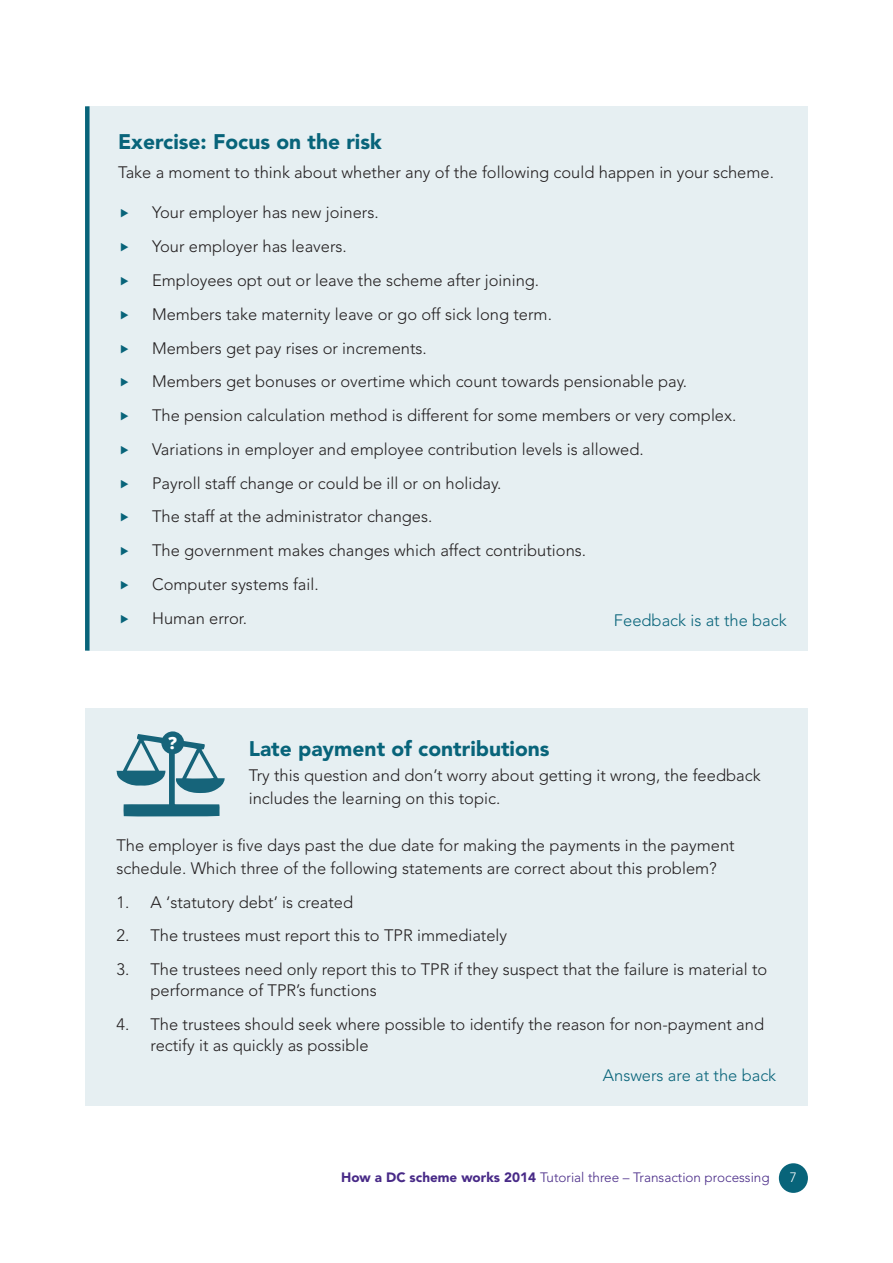
<style>
.page{position:relative;width:893px;height:1263px;background:#fff}
.page>*{position:absolute;margin:0;border:0;box-sizing:border-box;transform-origin:0 0}
.Heading_3{font:900 21px "Avenir LT Std";color:#08647a}
.t1{font:800 16.95px "Open Sans";color:#fff}
.body_text{font:300 16.5px/22.5px "Avenir LT Std";color:#231f20}
.body_text-2{font:300 16.5px "Avenir LT Std";color:#08647a}
.t2{font:300 13.5px "Avenir LT Std";color:#482a87}
.t3{font:300 13.5px "Avenir LT Std";color:#fff}
.s1{font-weight:900}
</style>
<div class="page">
<div style="left:779px;top:1163px;width:29px;height:30px;background:#08647a;border-radius:50%"></div>
<div style="left:87px;top:106px;width:721px;height:545px;background:#e6eff2"></div>
<div style="left:85px;top:106px;width:5px;height:545px;background:#08647a"></div>
<div style="left:85px;top:708px;width:723px;height:398px;background:#e6eff2"></div>
<svg style="left:116px;top:731px;width:109px;height:85px"></svg>
<h4 class="Heading_3" style="left:118px;top:129px;width:265px">Exercise: Focus on the risk</h4>
<p class="body_text" style="left:118px;top:161px;width:657px">Take a moment to think about whether any of the following could happen in your scheme.</p>
<p class="body_text" style="left:152px;top:202px;width:228px">Your employer has new joiners.</p>
<p class="body_text" style="left:152px;top:235px;width:196px">Your employer has leavers.</p>
<p class="body_text" style="left:152px;top:269px;width:389px">Employees opt out or leave the scheme after joining.</p>
<p class="body_text" style="left:152px;top:303px;width:401px">Members take maternity leave or go off sick long term.</p>
<p class="body_text" style="left:152px;top:337px;width:276px">Members get pay rises or increments.</p>
<p class="body_text" style="left:152px;top:370px;width:537px">Members get bonuses or overtime which count towards pensionable pay.</p>
<p class="body_text" style="left:152px;top:404px;width:586px">The pension calculation method is different for some members or very complex.</p>
<p class="body_text" style="left:152px;top:438px;width:493px">Variations in employer and employee contribution levels is allowed.</p>
<p class="body_text" style="left:152px;top:472px;width:351px">Payroll staff change or could be ill or on holiday.</p>
<p class="body_text" style="left:152px;top:505px;width:282px">The staff at the administrator changes.</p>
<p class="body_text" style="left:152px;top:539px;width:436px">The government makes changes which affect contributions.</p>
<p class="body_text" style="left:152px;top:573px;width:168px">Computer systems fail.</p>
<p class="body_text" style="left:152px;top:607px;width:97px">Human error.</p>
<p class="body_text-2" style="left:614px;top:610px;width:174px">Feedback is at the back</p>
<p class="t1" style="left:168px;top:730px;width:10px">?</p>
<h4 class="Heading_3" style="left:249px;top:736px;width:302px">Late payment of contributions</h4>
<p class="body_text" style="left:249px;top:764px;width:513px">Try this question and don’t worry about getting it wrong, the feedback includes the learning on this topic.</p>
<p class="body_text" style="left:116px;top:834px;width:620px">The employer is five days past the due date for making the payments in the payment schedule. Which three of the following statements are correct about this problem?</p>
<p class="body_text" style="left:116px;top:891px;width:238px">1. A ‘statutory debt’ is created</p>
<p class="body_text" style="left:116px;top:924px;width:392px">2. The trustees must report this to TPR immediately</p>
<p class="body_text" style="left:150px;top:959px;width:618px;line-height:21px;text-indent:-34px">3. The trustees need only report this to TPR if they suspect that the failure is material to performance of TPR’s functions</p>
<p class="body_text" style="left:150px;top:1014px;width:615px;line-height:21px;text-indent:-34px">4. The trustees should seek where possible to identify the reason for non-payment and rectify it as quickly as possible</p>
<p class="body_text-2" style="left:603px;top:1065px;width:175px">Answers are at the back</p>
<p class="t2" style="left:341px;top:1169px;width:430px"><span class="s1">How a DC scheme works 2014</span> Tutorial three – Transaction processing</p>
<p class="t3" style="left:790px;top:1170px;width:9px">7</p>
</div>
